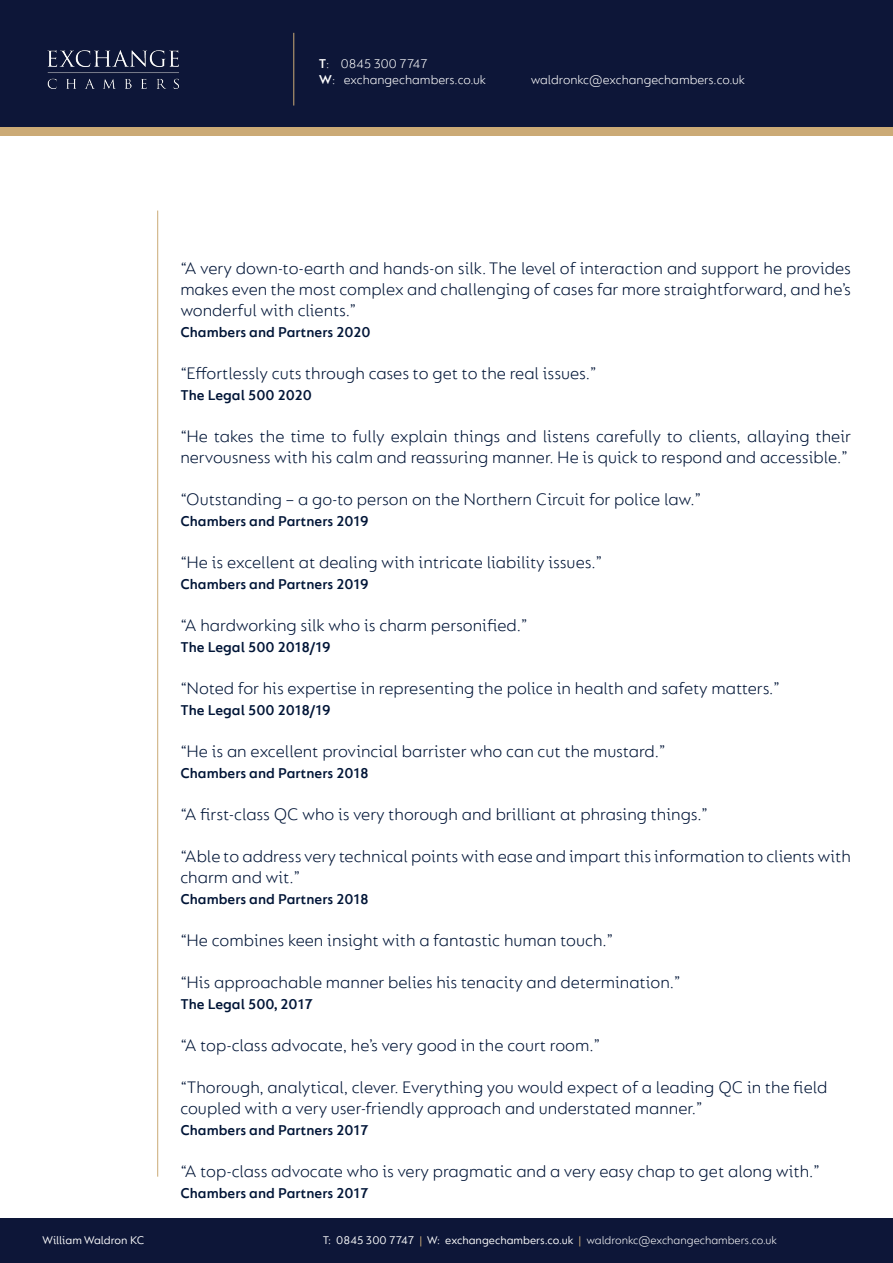
<style>
.page{position:relative;width:893px;height:1263px;background:#fff}
.page>*{position:absolute;margin:0;border:0;box-sizing:border-box;transform-origin:0 0}
.t1{font:300 18px/21px "FS Lucas";color:#001537}
.t2{font:600 15px "FS Lucas";color:#001537}
.t3{font:300 13.5px/16.2px "FS Lucas";color:#fff}
.t4{font:12px "FS Lucas";color:#fff}
.s1{font-weight:600}
.s2{color:#cbaa76}
.s3{font-weight:300}
</style>
<div class="page">
<div style="left:0;top:64px;width:893px;height:72px;background:#cbaa76"></div>
<div style="left:0;top:0;width:893px;height:127px;background:#0d1638"></div>
<div style="left:0;top:1219px;width:893px;height:44px;background:#0d1638"></div>
<img style="left:47px;top:50px;width:132px;height:39px">
<hr style="left:293px;top:33px;width:1px;height:73px;background:#cbaa76">
<hr style="left:157px;top:211px;width:1px;height:966px;background:#cbaa76">
<p class="t3" style="left:319px;top:55px;width:169px"><span class="s1">T</span>: 0845 300 7747<br><span class="s1">W</span>: exchangechambers.co.uk</p>
<p class="t3" style="left:531px;top:71px;width:216px">waldronkc@exchangechambers.co.uk</p>
<p class="t4" style="left:42px;top:1233px;width:104px">William Waldron KC</p>
<p class="t1" style="left:180px;top:257px;width:672px;text-align:justify">“A very down-to-earth and hands-on silk. The level of interaction and support he provides makes even the most complex and challenging of cases far more straightforward, and he’s wonderful with clients.”</p>
<p class="t2" style="left:180px;top:323px;width:192px">Chambers and Partners 2020</p>
<p class="t1" style="left:180px;top:362px;width:418px">“Effortlessly cuts through cases to get to the real issues.”</p>
<p class="t2" style="left:180px;top:386px;width:133px">The Legal 500 2020</p>
<p class="t1" style="left:180px;top:425px;width:672px">“He takes the time to fully explain things and listens carefully to clients, allaying their nervousness with his calm and reassuring manner. He is quick to respond and accessible.”</p>
<p class="t1" style="left:180px;top:488px;width:522px">“Outstanding – a go-to person on the Northern Circuit for police law.”</p>
<p class="t2" style="left:180px;top:512px;width:190px">Chambers and Partners 2019</p>
<p class="t1" style="left:180px;top:551px;width:423px">“He is excellent at dealing with intricate liability issues.”</p>
<p class="t2" style="left:180px;top:575px;width:190px">Chambers and Partners 2019</p>
<p class="t1" style="left:180px;top:614px;width:349px">“A hardworking silk who is charm personified.”</p>
<p class="t2" style="left:180px;top:638px;width:152px">The Legal 500 2018/19</p>
<p class="t1" style="left:180px;top:677px;width:601px">“Noted for his expertise in representing the police in health and safety matters.”</p>
<p class="t2" style="left:180px;top:701px;width:152px">The Legal 500 2018/19</p>
<p class="t1" style="left:180px;top:740px;width:487px">“He is an excellent provincial barrister who can cut the mustard.”</p>
<p class="t2" style="left:180px;top:764px;width:190px">Chambers and Partners 2018</p>
<p class="t1" style="left:180px;top:803px;width:529px">“A first-class QC who is very thorough and brilliant at phrasing things.”</p>
<p class="t1" style="left:180px;top:845px;width:672px">“Able to address very technical points with ease and impart this information to clients with charm and wit.”</p>
<p class="t2" style="left:180px;top:890px;width:190px">Chambers and Partners 2018</p>
<p class="t1" style="left:180px;top:929px;width:434px">“He combines keen insight with a fantastic human touch.”</p>
<p class="t1" style="left:180px;top:971px;width:502px">“His approachable manner belies his tenacity and determination.”</p>
<p class="t2" style="left:180px;top:995px;width:134px">The Legal 500, 2017</p>
<p class="t1" style="left:180px;top:1034px;width:421px">“A top-class advocate, he’s very good in the court room.”</p>
<p class="t1" style="left:180px;top:1076px;width:649px">“Thorough, analytical, clever. Everything you would expect of a leading QC in the field</p>
<p class="t1" style="left:180px;top:1097px;width:524px">coupled with a very user-friendly approach and understated manner.”</p>
<p class="t2" style="left:180px;top:1121px;width:190px">Chambers and Partners 2017</p>
<p class="t1" style="left:180px;top:1160px;width:641px">“A top-class advocate who is very pragmatic and a very easy chap to get along with.”</p>
<p class="t2" style="left:180px;top:1184px;width:190px">Chambers and Partners 2017</p>
<p class="t4" style="left:323px;top:1233px;width:456px">T: 0845 300 7747 <span class="s2">|</span> W: exchangechambers.co.uk <span class="s2">|</span> <span class="s3">waldronkc@exchangechambers.co.uk</span></p>
</div>
